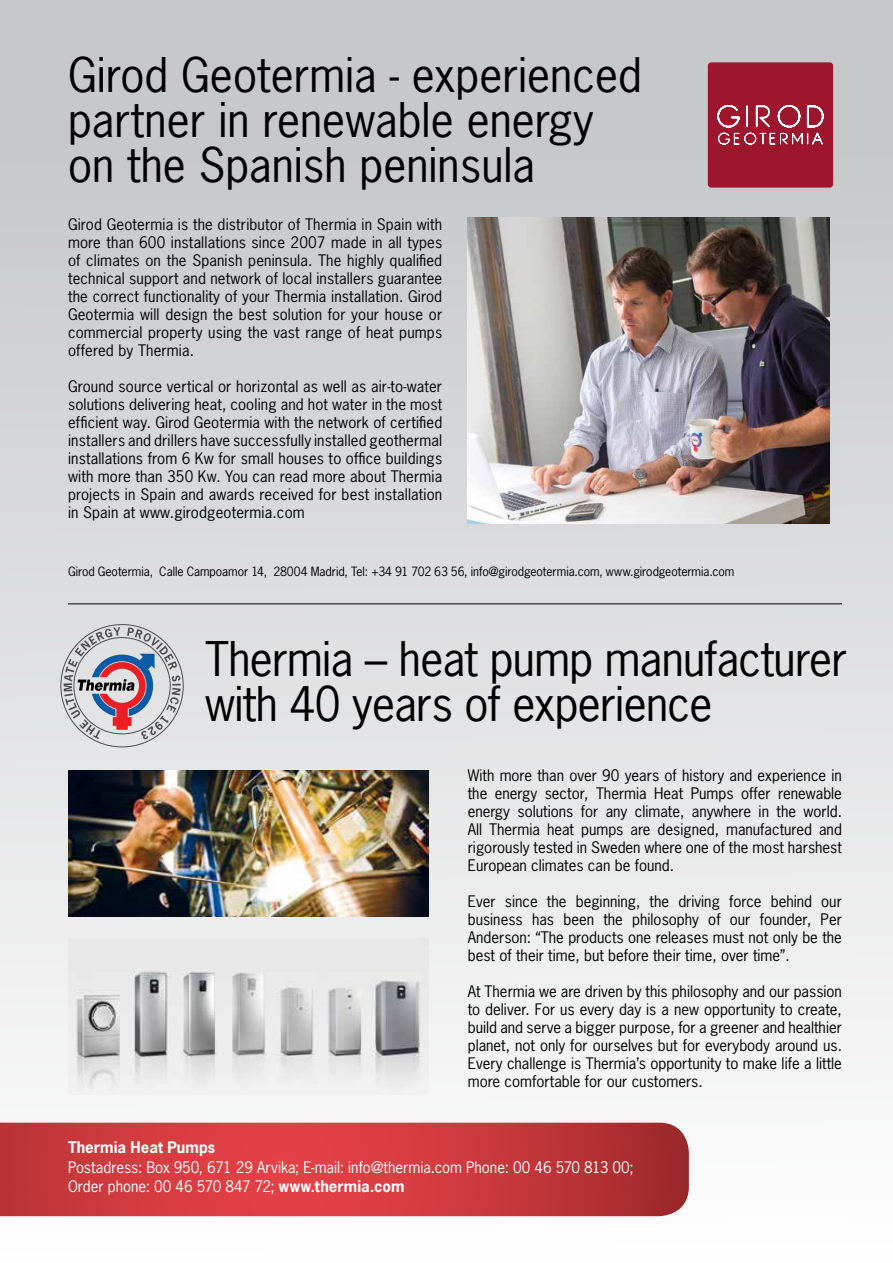
<style>
.page{position:relative;width:893px;height:1263px;background:#fff}
.page>*{position:absolute;margin:0;border:0;box-sizing:border-box;transform-origin:0 0}
.t1{font:45px/45px "News Gothic Std";color:#000}
.t2{font:15px/18px "News Gothic Std";color:#000;text-align:justify}
.t3{font:15px/19.5px "News Gothic Std";color:#fff}
.t4{font:700 15px "News Gothic Std";letter-spacing:.005em;color:#fff}
.t5{font:12px "News Gothic Std";letter-spacing:-.005em;color:#000}
.s1{font-weight:700}
</style>
<div class="page">
<div style="left:0;top:0;width:893px;height:1263px;background:linear-gradient(to bottom,#c1c2c5,#fdfdfd)"></div>
<svg style="left:0;top:1123px;width:689px;height:93px;background:#cb393d"></svg>
<hr style="left:68px;top:603px;width:774px;height:1px;background:#000">
<img style="left:468px;top:218px;width:361px;height:306px">
<div style="left:709px;top:64px;width:122px;height:122px;background:#9d162e;border-radius:2px"></div>
<div style="left:708px;top:62px;width:125px;height:126px;border:3px solid #9d162e;border-radius:2px"></div>
<svg style="left:717px;top:105px;width:107px;height:40px"></svg>
<img style="left:68px;top:939px;width:360px;height:156px">
<img style="left:68px;top:770px;width:360px;height:146px">
<svg style="left:61px;top:624px;width:123px;height:123px;background:#bdb5bc"></svg>
<h1 class="t1" style="left:68px;top:53px;width:575px">Girod Geotermia - experienced partner in renewable energy on the Spanish peninsula</h1>
<p class="t2" style="left:68px;top:215px;width:376px">Girod Geotermia is the distributor of Thermia in Spain with more than 600 installations since 2007 made in all types of climates on the Spanish peninsula. The highly qualified technical support and network of local installers guarantee the correct functionality of your Thermia installation. Girod Geotermia will design the best solution for your house or commercial property using the vast range of heat pumps offered by Thermia.</p>
<p class="t2" style="left:68px;top:377px;width:376px">Ground source vertical or horizontal as well as air-to-water solutions delivering heat, cooling and hot water in the most efficient way. Girod Geotermia with the network of certified installers and drillers have successfully installed geothermal installations from 6 Kw for small houses to office buildings with more than 350 Kw. You can read more about Thermia projects in Spain and awards received for best installation in Spain at www.girodgeotermia.com</p>
<p class="t5" style="left:68px;top:564px;width:668px">Girod Geotermia, Calle Campoamor 14, 28004 Madrid, Tel: +34 91 702 63 56, info@girodgeotermia.com, www.girodgeotermia.com</p>
<h1 class="t1" style="left:205px;top:636px;width:643px">Thermia – heat pump manufacturer with 40 years of experience</h1>
<p class="t2" style="left:468px;top:767px;width:376px">With more than over 90 years of history and experience in the energy sector, Thermia Heat Pumps offer renewable energy solutions for any climate, anywhere in the world.<br>All Thermia heat pumps are designed, manufactured and rigorously tested in Sweden where one of the most harshest European climates can be found.</p>
<p class="t2" style="left:468px;top:893px;width:376px">Ever since the beginning, the driving force behind our business has been the philosophy of our founder, Per Anderson: “The products one releases must not only be the best of their time, but before their time, over time”.</p>
<p class="t2" style="left:468px;top:983px;width:376px">At Thermia we are driven by this philosophy and our passion to deliver. For us every day is a new opportunity to create, build and serve a bigger purpose, for a greener and healthier planet, not only for ourselves but for everybody around us.<br>Every challenge is Thermia’s opportunity to make life a little more comfortable for our customers.</p>
<p class="t4" style="left:68px;top:1138px;width:149px">Thermia Heat Pumps</p>
<p class="t3" style="left:68px;top:1157px;width:567px">Postadress: Box 950, 671 29 Arvika; E-mail: info@thermia.com Phone: 00 46 570 813 00;<br>Order phone: 00 46 570 847 72; <span class="s1">www.thermia.com</span></p>
</div>
